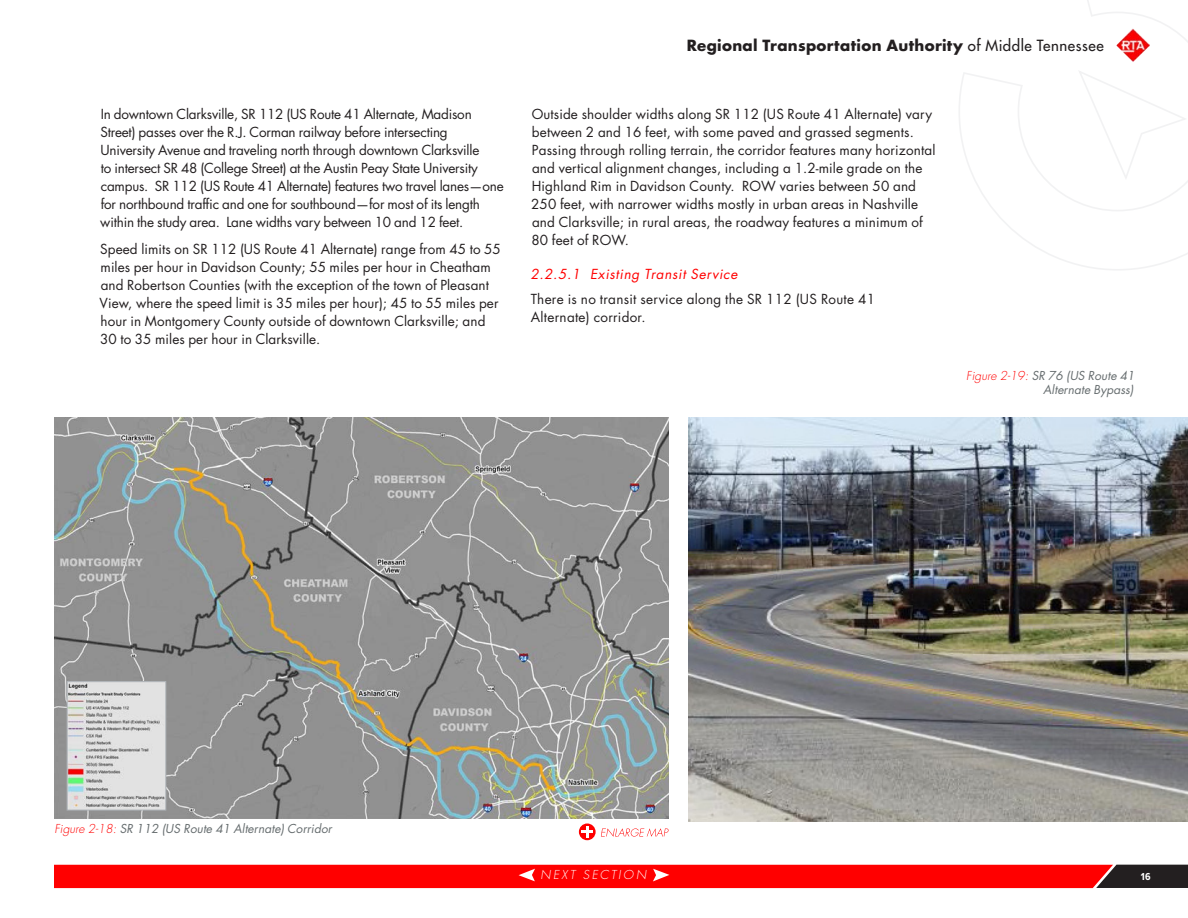
<style>
.page{position:relative;width:1188px;height:918px;background:#fff}
.page>*{position:absolute;margin:0;border:0;box-sizing:border-box;transform-origin:0 0}
.t1{font:700 15px "Futura Std";letter-spacing:.025em;color:#231f20}
.body{font:13.5px/18px "Futura Std";letter-spacing:.005em;color:#231f20}
.body-2{font:13.5px/18px "Futura Std";letter-spacing:-.015em;color:#231f20}
.t2{font:italic 13.5px "Futura Std";letter-spacing:.05em;color:#f00}
.Figure_text{font:italic 12px/13.5px "Futura Std";letter-spacing:.005em;color:#666d6f;text-align:right}
.sidebar_bbody{font:italic 300 12px "Futura Std";letter-spacing:.19em;color:#fff}
.t3{font:700 10.5px "Proxima Nova Cond";color:#fff}
.s1{font-weight:500}
.s2{font-weight:300;color:#f00}
</style>
<div class="page">
<svg style="left:959px;top:0;width:229px;height:270px"></svg>
<svg style="left:1077px;top:69px;width:111px;height:113px"></svg>
<img style="left:1116px;top:28px;width:34px;height:34px">
<img style="left:55px;top:418px;width:613px;height:401px">
<img style="left:689px;top:418px;width:499px;height:403px">
<svg style="left:67px;top:681px;width:99px;height:129px;background:#d2d2d1"></svg>
<svg style="left:54px;top:865px;width:1134px;height:23px;background:#ef0404"></svg>
<svg style="left:579px;top:823px;width:17px;height:17px"></svg>
<svg style="left:581px;top:826px;width:12px;height:12px"></svg>
<svg style="left:601px;top:828px;width:68px;height:9px"></svg>
<p class="body-2" style="left:100px;top:105px;width:405px">In downtown Clarksville, SR 112 (US Route 41 Alternate, Madison Street) passes over the R.J. Corman railway before intersecting University Avenue and traveling north through downtown Clarksville<br>to intersect SR 48 (College Street) at the Austin Peay State University campus. SR 112 (US Route 41 Alternate) features two travel lanes—one for northbound traffic and one for southbound—for most of its length within the study area. Lane widths vary between 10 and 12 feet.</p>
<p class="body" style="left:100px;top:240px;width:403px">Speed limits on SR 112 (US Route 41 Alternate) range from 45 to 55 miles per hour in Davidson County; 55 miles per hour in Cheatham and Robertson Counties (with the exception of the town of Pleasant View, where the speed limit is 35 miles per hour); 45 to 55 miles per hour in Montgomery County outside of downtown Clarksville; and 30 to 35 miles per hour in Clarksville.</p>
<p class="t1" style="left:687px;top:35px;width:419px">Regional Transportation Authority <span class="s1">of Middle Tennessee</span></p>
<p class="body" style="left:531px;top:105px;width:406px">Outside shoulder widths along SR 112 (US Route 41 Alternate) vary between 2 and 16 feet, with some paved and grassed segments.<br>Passing through rolling terrain, the corridor features many horizontal and vertical alignment changes, including a 1.2-mile grade on the Highland Rim in Davidson County. ROW varies between 50 and 250 feet, with narrower widths mostly in urban areas in Nashville and Clarksville; in rural areas, the roadway features a minimum of 80 feet of ROW.</p>
<p class="t2" style="left:530px;top:265px;width:208px">2.2.5.1 Existing Transit Service</p>
<p class="body" style="left:531px;top:290px;width:346px">There is no transit service along the SR 112 (US Route 41<br>Alternate) corridor.</p>
<p class="Figure_text" style="left:966px;top:369px;width:170px"><span class="s2">Figure 2-19:</span> SR 76 (US Route 41<br>Alternate Bypass)</p>
<p class="Figure_text" style="left:54px;top:822px;width:279px"><span class="s2">Figure 2-18:</span> SR 112 (US Route 41 Alternate) Corridor</p>
<p class="sidebar_bbody" style="left:541px;top:868px;width:107px">NEXT SECTION</p>
<p class="t3" style="left:1141px;top:870px;width:11px">16</p>
</div>
